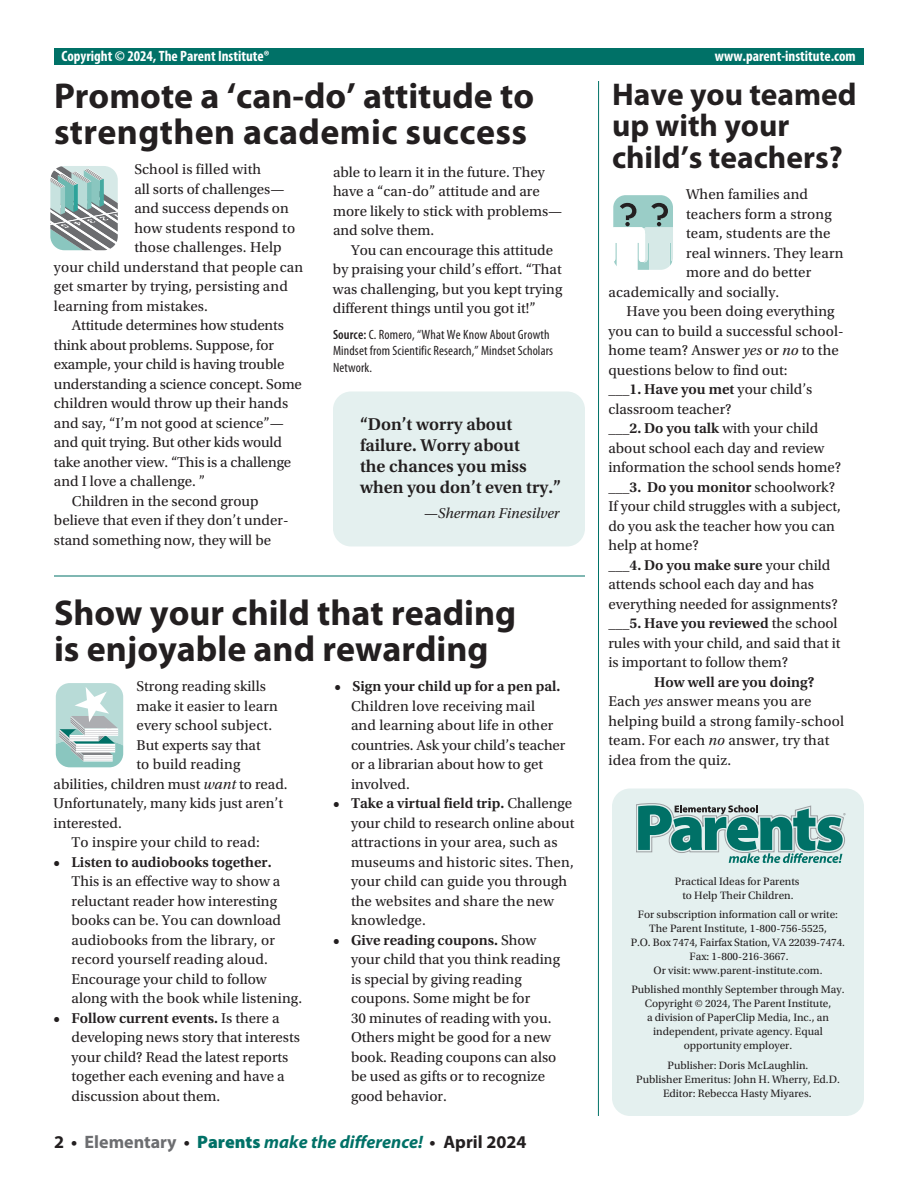
<style>
.page{position:relative;width:918px;height:1188px;background:#fff}
.page>*{position:absolute;margin:0;border:0;box-sizing:border-box;transform-origin:0 0}
.t1{font:700 36px/36px "Myriad Pro";color:#231f20}
.t2{font:700 31.5px/31.5px "Myriad Pro";color:#231f20}
.t3{font:600 18px/21px "Utopia Std";color:#231f20}
.t4{font:italic 700 18px "Myriad Pro";color:#007167}
.t5{font:15px/19.5px "Utopia Std";color:#231f20}
.t6{font:600 15px "Utopia Std";color:#231f20}
.t7{font:700 condensed 15px "Myriad Pro";color:#fff}
.t8{font:italic 15px "Utopia Std";color:#231f20}
.t9{font:condensed 13.5px/16.5px "Myriad Pro";letter-spacing:.01em;color:#231f20}
.t10{font:11.25px/14.1px "Utopia Std";color:#231f20;text-align:center}
.s1{font-weight:600}
.s2{font-style:italic}
.s3{font-weight:400}
.s4{font-style:normal;color:#231f20}
.s5{font-style:normal;color:#6c6d70}
.s6{font-weight:900;font-style:normal}
</style>
<div class="page">
<div style="left:612px;top:789px;width:252px;height:327px;background:#e4f0ef;border-radius:18px"></div>
<hr style="left:598px;top:81px;width:1px;height:1035px;background:#007167">
<svg style="left:50px;top:166px;width:68px;height:85px;background:#a1b7b5"></svg>
<svg style="left:55px;top:683px;width:69px;height:85px"></svg>
<svg style="left:613px;top:195px;width:60px;height:75px"></svg>
<div style="left:54px;top:49px;width:810px;height:16px;background:#007167"></div>
<div style="left:333px;top:392px;width:252px;height:154px;background:#e4f0ef;border-radius:18px"></div>
<svg style="left:636px;top:803px;width:210px;height:60px"></svg>
<hr style="left:54px;top:576px;width:531px;height:1px;background:#007167">
<p class="t7" style="left:62px;top:46px;width:210px">Copyright © 2024, The Parent Institute®</p>
<p class="t7" style="left:715px;top:46px;width:142px">www.parent-institute.com</p>
<h1 class="t1" style="left:54px;top:77px;width:482px">Promote a ‘can-do’ attitude to strengthen academic success</h1>
<h2 class="t2" style="left:612px;top:77px;width:246px">Have you teamed up with your</h2>
<p class="t5" style="left:134px;top:160px;width:128px">School is filled with</p>
<h2 class="t2" style="left:612px;top:140px;width:232px">child’s teachers?</h2>
<p class="t5" style="left:333px;top:162px;width:231px">able to learn it in the future. They have a “can-do” attitude and are more likely to stick with problems— and solve them.</p>
<p class="t5" style="left:333px;top:240px;width:231px;text-indent:18px">You can encourage this attitude by praising your child’s effort. “That was challenging, but you kept trying different things until you got it!”</p>
<p class="t9" style="left:333px;top:326px;width:222px"><span class="s1">Source:</span> C. Romero, “What We Know About Growth<br>Mindset from Scientific Research,” Mindset Scholars<br>Network.</p>
<p class="t5" style="left:134px;top:179px;width:152px">all sorts of challenges—</p>
<p class="t5" style="left:134px;top:199px;width:156px">and success depends on</p>
<p class="t5" style="left:134px;top:218px;width:162px">how students respond to</p>
<p class="t5" style="left:134px;top:238px;width:149px">those challenges. Help</p>
<p class="t5" style="left:54px;top:257px;width:251px">your child understand that people can</p>
<p class="t5" style="left:54px;top:277px;width:236px">get smarter by trying, persisting and</p>
<p class="t5" style="left:54px;top:296px;width:156px">learning from mistakes.</p>
<p class="t5" style="left:72px;top:316px;width:213px">Attitude determines how students</p>
<p class="t5" style="left:54px;top:335px;width:221px">think about problems. Suppose, for</p>
<p class="t5" style="left:54px;top:355px;width:232px">example, your child is having trouble</p>
<p class="t5" style="left:54px;top:374px;width:250px">understanding a science concept. Some</p>
<p class="t5" style="left:54px;top:394px;width:236px">children would throw up their hands</p>
<p class="t5" style="left:54px;top:413px;width:232px">and say, “I’m not good at science”—</p>
<p class="t5" style="left:54px;top:433px;width:230px">and quit trying. But other kids would</p>
<p class="t5" style="left:54px;top:452px;width:239px">take another view. “This is a challenge</p>
<p class="t5" style="left:54px;top:472px;width:153px">and I love a challenge. ”</p>
<p class="t5" style="left:72px;top:491px;width:188px">Children in the second group</p>
<p class="t5" style="left:54px;top:511px;width:236px">believe that even if they don’t under-</p>
<p class="t5" style="left:54px;top:530px;width:219px">stand something now, they will be</p>
<p class="t5" style="left:686px;top:185px;width:124px">When families and</p>
<p class="t5" style="left:686px;top:204px;width:147px">teachers form a strong</p>
<p class="t5" style="left:686px;top:224px;width:146px">team, students are the</p>
<p class="t5" style="left:686px;top:243px;width:159px">real winners. They learn</p>
<p class="t5" style="left:686px;top:263px;width:127px">more and do better</p>
<p class="t5" style="left:608px;top:282px;width:173px">academically and socially.</p>
<p class="t5" style="left:626px;top:302px;width:210px">Have you been doing everything</p>
<p class="t5" style="left:608px;top:321px;width:237px">you can to build a successful school-</p>
<p class="t5" style="left:608px;top:341px;width:232px">home team? Answer <span class="s2">yes</span> or <span class="s2">no</span> to the</p>
<p class="t5" style="left:608px;top:360px;width:181px">questions below to find out:</p>
<p class="t6" style="left:608px;top:381px;width:206px">___1. Have you met <span class="s3">your child’s</span></p>
<p class="t5" style="left:608px;top:399px;width:125px">classroom teacher?</p>
<p class="t6" style="left:608px;top:420px;width:212px">___2. Do you talk <span class="s3">with your child</span></p>
<p class="t5" style="left:608px;top:438px;width:218px">about school each day and review</p>
<p class="t5" style="left:608px;top:458px;width:234px">information the school sends home?</p>
<p class="t6" style="left:608px;top:478px;width:228px">___3. Do you monitor <span class="s3">schoolwork?</span></p>
<p class="t5" style="left:608px;top:497px;width:234px">If your child struggles with a subject,</p>
<p class="t5" style="left:608px;top:516px;width:228px">do you ask the teacher how you can</p>
<p class="t5" style="left:608px;top:536px;width:92px">help at home?</p>
<p class="t6" style="left:608px;top:556px;width:224px">___4. Do you make sure <span class="s3">your child</span></p>
<p class="t5" style="left:608px;top:575px;width:207px">attends school each day and has</p>
<p class="t5" style="left:608px;top:594px;width:231px">everything needed for assignments?</p>
<p class="t6" style="left:608px;top:615px;width:231px">___5. Have you reviewed <span class="s3">the school</span></p>
<p class="t5" style="left:608px;top:633px;width:234px">rules with your child, and said that it</p>
<p class="t5" style="left:608px;top:653px;width:181px">is important to follow them?</p>
<p class="t5" style="left:608px;top:672px;width:237px;text-indent:46px"><span class="s1">How well are you doing?<br></span>Each <span class="s2">yes</span> answer means you are helping build a strong family-school team. For each <span class="s2">no</span> answer, try that idea from the quiz.</p>
<p class="t3" style="left:360px;top:414px;width:203px">“Don’t worry about failure. Worry about<br>the chances you miss when you don’t even try.”</p>
<p class="t8" style="left:424px;top:505px;width:137px">—Sherman Finesilver</p>
<h1 class="t1" style="left:54px;top:594px;width:464px">Show your child that reading is enjoyable and rewarding</h1>
<p class="t6" style="left:334px;top:678px;width:227px">• Sign your child up for a pen pal.</p>
<p class="t5" style="left:351px;top:696px;width:216px">Children love receiving mail<br>and learning about life in other countries. Ask your child’s teacher or a librarian about how to get involved.</p>
<p class="t5" style="left:351px;top:794px;width:225px;text-indent:-18px"><span class="s1">• Take a virtual field trip.</span> Challenge your child to research online about attractions in your area, such as museums and historic sites. Then, your child can guide you through the websites and share the new knowledge.</p>
<p class="t5" style="left:351px;top:930px;width:211px;text-indent:-18px"><span class="s1">• Give reading coupons.</span> Show your child that you think reading is special by giving reading coupons. Some might be for<br>30 minutes of reading with you.<br>Others might be good for a new book. Reading coupons can also be used as gifts or to recognize good behavior.</p>
<p class="t5" style="left:137px;top:677px;width:131px">Strong reading skills</p>
<p class="t5" style="left:137px;top:696px;width:143px">make it easier to learn</p>
<p class="t5" style="left:137px;top:716px;width:137px">every school subject.</p>
<p class="t5" style="left:137px;top:735px;width:126px">But experts say that</p>
<p class="t5" style="left:137px;top:755px;width:106px">to build reading</p>
<p class="t5" style="left:54px;top:774px;width:236px">abilities, children must <span class="s2">want</span> to read.</p>
<p class="t5" style="left:54px;top:794px;width:231px">Unfortunately, many kids just aren’t</p>
<p class="t5" style="left:54px;top:813px;width:70px">interested.</p>
<p class="t5" style="left:72px;top:833px;width:190px">To inspire your child to read:</p>
<p class="t6" style="left:54px;top:853px;width:220px">• Listen to audiobooks together.</p>
<p class="t5" style="left:72px;top:872px;width:232px">This is an effective way to show a reluctant reader how interesting books can be. You can download audiobooks from the library, or record yourself reading aloud.<br>Encourage your child to follow along with the book while listening.</p>
<p class="t5" style="left:72px;top:1008px;width:230px;text-indent:-18px"><span class="s1">• Follow current events.</span> Is there a developing news story that interests your child? Read the latest reports together each evening and have a discussion about them.</p>
<p class="t10" style="left:675px;top:874px;width:126px">Practical Ideas for Parents to Help Their Children.</p>
<p class="t10" style="left:631px;top:907px;width:216px">For subscription information call or write:<br>The Parent Institute, 1-800-756-5525,<br>P.O. Box 7474, Fairfax Station, VA 22039-7474.<br>Fax: 1-800-216-3667.<br>Or visit: www.parent-institute.com.</p>
<p class="t10" style="left:631px;top:982px;width:215px">Published monthly September through May.<br>Copyright © 2024, The Parent Institute,<br>a division of PaperClip Media, Inc., an independent, private agency. Equal opportunity employer.</p>
<p class="t10" style="left:636px;top:1059px;width:205px">Publisher: Doris McLaughlin.<br>Publisher Emeritus: John H. Wherry, Ed.D.<br>Editor: Rebecca Hasty Miyares.</p>
<p class="t4" style="left:54px;top:1130px;width:474px"><span class="s4">2 •</span> <span class="s5">Elementary</span> <span class="s4">•</span> <span class="s6">Parents</span> make the difference! <span class="s4">• April 2024</span></p>
</div>
